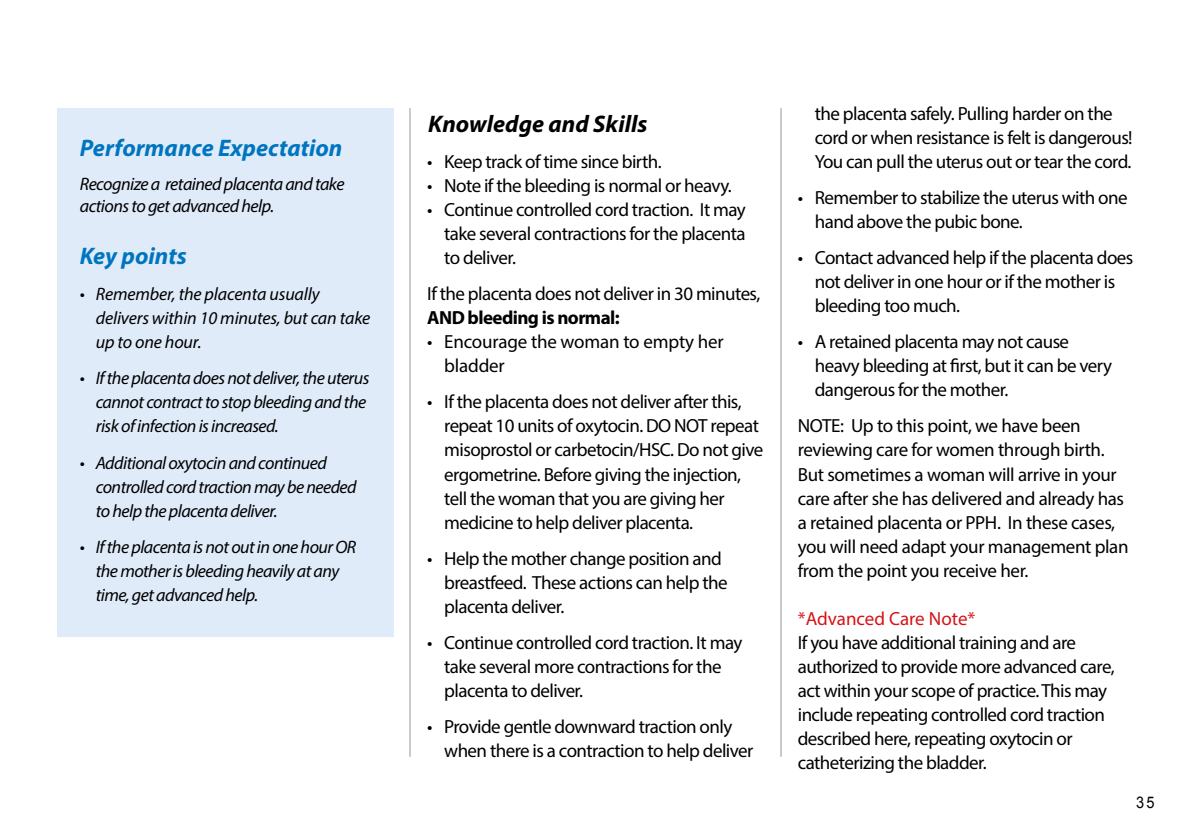
<style>
.page{position:relative;width:1191px;height:840px;background:#fff}
.page>*{position:absolute;margin:0;border:0;box-sizing:border-box;transform-origin:0 0}
.t1{font:italic 700 24px "Myriad Pro";color:#0075bf}
.t2{font:italic 700 24px "Myriad Pro";color:#000}
.t3{font:19px/24px "Myriad Pro";letter-spacing:-.03em;color:#000}
.t4{font:19px/24px "Myriad Pro";letter-spacing:-.01em;color:#000}
.t5{font:700 19px "Myriad Pro";letter-spacing:-.03em;color:#000}
.t6{font:19px "Myriad Pro";color:#d51317}
.t7{font:italic 18px/24px "Myriad Pro";letter-spacing:-.03em;color:#000}
.t8{font:italic 18px/24px "Myriad Pro";letter-spacing:-.01em;color:#000}
.t9{font:16px "Arial";color:#000;scale:.91 1}
</style>
<div class="page">
<hr style="left:780px;top:108px;width:1px;height:648px;background:#000">
<hr style="left:409px;top:108px;width:1px;height:648px;background:#000">
<div style="left:57px;top:108px;width:336px;height:528px;background:#dfebf9"></div>
<p class="t1" style="left:80px;top:132px;width:264px">Performance Expectation</p>
<p class="t7" style="left:80px;top:172px;width:266px;line-height:22px">Recognize a retained placenta and take actions to get advanced help.</p>
<p class="t1" style="left:80px;top:240px;width:108px">Key points</p>
<p class="t8" style="left:96px;top:282px;width:276px;text-indent:-16px">• Remember, the placenta usually delivers within 10 minutes, but can take up to one hour.</p>
<p class="t7" style="left:96px;top:366px;width:275px;text-indent:-16px">• If the placenta does not deliver, the uterus cannot contract to stop bleeding and the risk of infection is increased.</p>
<p class="t7" style="left:96px;top:450px;width:262px;text-indent:-16px">• Additional oxytocin and continued controlled cord traction may be needed to help the placenta deliver.</p>
<p class="t7" style="left:96px;top:534px;width:262px;text-indent:-16px">• If the placenta is not out in one hour OR the mother is bleeding heavily at any time, get advanced help.</p>
<p class="t2" style="left:428px;top:108px;width:221px">Knowledge and Skills</p>
<p class="t3" style="left:427px;top:149px;width:236px">• Keep track of time since birth.</p>
<p class="t3" style="left:427px;top:173px;width:306px">• Note if the bleeding is normal or heavy.</p>
<p class="t3" style="left:444px;top:197px;width:303px;text-align:justify;text-indent:-17px">• Continue controlled cord traction. It may take several contractions for the placenta to deliver.</p>
<p class="t3" style="left:427px;top:281px;width:334px">If the placenta does not deliver in 30 minutes,</p>
<p class="t5" style="left:427px;top:305px;width:194px">AND bleeding is normal:</p>
<p class="t4" style="left:444px;top:329px;width:281px;text-indent:-17px">• Encourage the woman to empty her bladder</p>
<p class="t3" style="left:444px;top:389px;width:321px;text-indent:-17px">• If the placenta does not deliver after this, repeat 10 units of oxytocin. DO NOT repeat misoprostol or carbetocin/HSC. Do not give ergometrine. Before giving the injection, tell the woman that you are giving her medicine to help deliver placenta.</p>
<p class="t3" style="left:444px;top:545px;width:285px;text-indent:-17px">• Help the mother change position and breastfeed. These actions can help the placenta deliver.</p>
<p class="t3" style="left:444px;top:629px;width:300px;text-indent:-17px">• Continue controlled cord traction. It may take several more contractions for the placenta to deliver.</p>
<p class="t3" style="left:444px;top:713px;width:311px;text-indent:-17px">• Provide gentle downward traction only when there is a contraction to help deliver</p>
<p class="t3" style="left:814px;top:101px;width:319px">the placenta safely. Pulling harder on the cord or when resistance is felt is dangerous!<br>You can pull the uterus out or tear the cord.</p>
<p class="t3" style="left:814px;top:185px;width:314px;text-indent:-17px">• Remember to stabilize the uterus with one hand above the pubic bone.</p>
<p class="t3" style="left:814px;top:245px;width:320px;text-indent:-17px">• Contact advanced help if the placenta does not deliver in one hour or if the mother is bleeding too much.</p>
<p class="t3" style="left:814px;top:329px;width:299px;text-indent:-17px">• A retained placenta may not cause heavy bleeding at first, but it can be very dangerous for the mother.</p>
<p class="t3" style="left:797px;top:413px;width:332px">NOTE: Up to this point, we have been reviewing care for women through birth.<br>But sometimes a woman will arrive in your care after she has delivered and already has a retained placenta or PPH. In these cases, you will need adapt your management plan from the point you receive her.</p>
<p class="t6" style="left:797px;top:606px;width:179px">*Advanced Care Note*</p>
<p class="t3" style="left:797px;top:629px;width:318px">If you have additional training and are authorized to provide more advanced care, act within your scope of practice. This may include repeating controlled cord traction described here, repeating oxytocin or catheterizing the bladder.</p>
<p class="t9" style="left:1136px;top:791px;width:22px">35</p>
</div>
